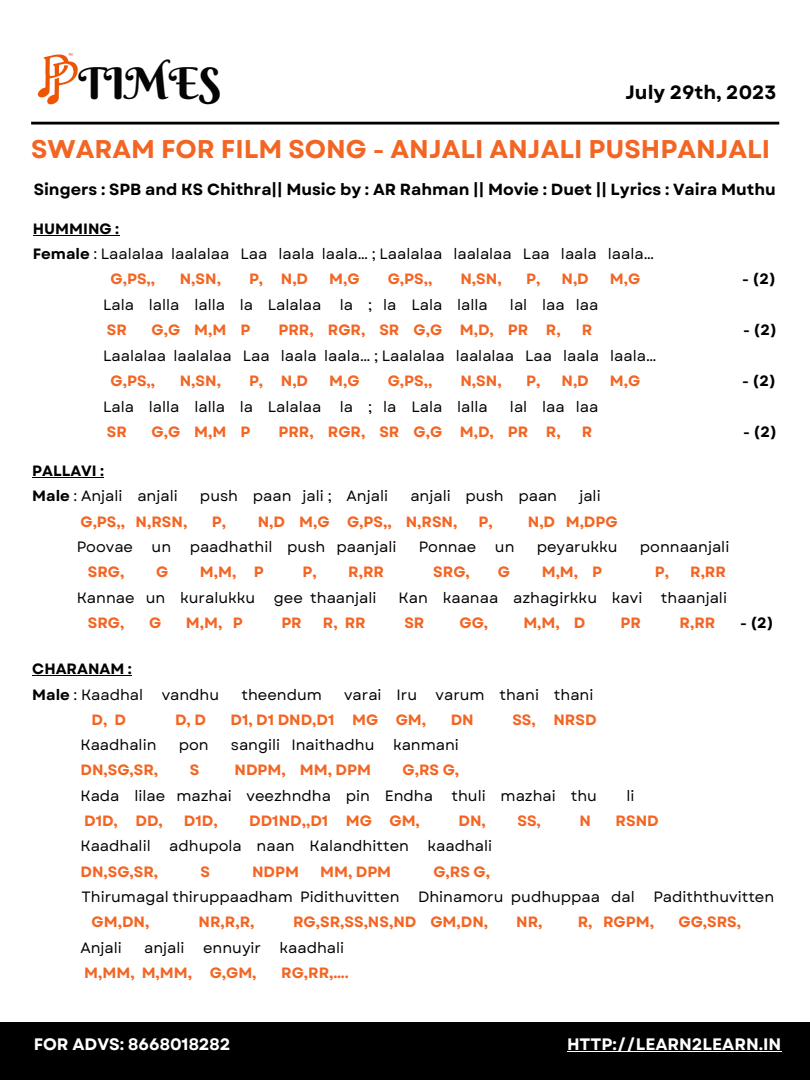
<style>
.page{position:relative;width:810px;height:1080px;background:#fff}
.page>*{position:absolute;margin:0;border:0;box-sizing:border-box;transform-origin:0 0}
.t1{font:43.75px "Berkshire Swash";color:#050505}
.t2{font:700 25.62px "Garet";color:#f36523}
.t3{font:700 19.25px "Garet";color:#000}
.t4{font:700 16.62px "Garet";color:#fff}
.t5{font:700 16.12px "Garet";color:#000}
.t6{font:15px "Garet";color:#000}
.t7{font:700 15px "Garet";color:#f36523}
.t8{font:700 15px "Garet";color:#000}
.s1{font-weight:700}
</style>
<div class="page">
<div style="left:0;top:1022px;width:810px;height:58px;background:#000"></div>
<hr style="left:31px;top:122px;width:748px;height:3px;background:#000">
<hr style="left:567px;top:1051px;width:214px;height:1px;background:#fff">
<img style="left:37px;top:53px;width:41px;height:52px">
<hr style="left:33px;top:235px;width:86px;height:1px;background:#000">
<hr style="left:32px;top:477px;width:72px;height:1px;background:#000">
<hr style="left:32px;top:675px;width:100px;height:1px;background:#000">
<p class="t1" style="left:78px;top:56px;width:144px">TIMES</p>
<p class="t3" style="left:625px;top:78px;width:153px">July 29th, 2023</p>
<p class="t2" style="left:31px;top:131px;width:741px">SWARAM FOR FILM SONG - ANJALI ANJALI PUSHPANJALI</p>
<p class="t5" style="left:34px;top:178px;width:744px">Singers : SPB and KS Chithra|| Music by : AR Rahman || Movie : Duet || Lyrics : Vaira Muthu</p>
<p class="t8" style="left:33px;top:218px;width:88px">HUMMING :</p>
<p class="t6" style="left:33px;top:243px;width:623px"><span class="s1">Female</span> : Laalalaa laalalaa Laa laala laala… ; Laalalaa laalalaa Laa laala laala…</p>
<p class="t7" style="left:111px;top:268px;width:46px">G,PS,,</p>
<p class="t7" style="left:180px;top:268px;width:43px">N,SN,</p>
<p class="t7" style="left:249px;top:268px;width:61px">P, N,D</p>
<p class="t7" style="left:329px;top:268px;width:32px">M,G</p>
<p class="t7" style="left:388px;top:268px;width:46px">G,PS,,</p>
<p class="t7" style="left:460px;top:268px;width:43px">N,SN,</p>
<p class="t7" style="left:526px;top:268px;width:16px">P,</p>
<p class="t7" style="left:562px;top:268px;width:29px">N,D</p>
<p class="t7" style="left:610px;top:268px;width:32px">M,G</p>
<p class="t8" style="left:742px;top:268px;width:35px">- (2)</p>
<p class="t6" style="left:103px;top:294px;width:386px">Lala lalla lalla la Lalalaa la ; la Lala lalla</p>
<p class="t6" style="left:510px;top:294px;width:90px">lal laa laa</p>
<p class="t7" style="left:107px;top:319px;width:22px">SR</p>
<p class="t7" style="left:152px;top:319px;width:100px">G,G M,M P</p>
<p class="t7" style="left:279px;top:319px;width:284px">PRR, RGR, SR G,G M,D, PR R,</p>
<p class="t7" style="left:582px;top:319px;width:12px">R</p>
<p class="t8" style="left:743px;top:319px;width:35px">- (2)</p>
<p class="t6" style="left:103px;top:345px;width:555px">Laalalaa laalalaa Laa laala laala… ; Laalalaa laalalaa Laa laala laala…</p>
<p class="t7" style="left:111px;top:370px;width:46px">G,PS,,</p>
<p class="t7" style="left:180px;top:370px;width:43px">N,SN,</p>
<p class="t7" style="left:249px;top:370px;width:61px">P, N,D</p>
<p class="t7" style="left:329px;top:370px;width:32px">M,G</p>
<p class="t7" style="left:388px;top:370px;width:46px">G,PS,,</p>
<p class="t7" style="left:460px;top:370px;width:43px">N,SN,</p>
<p class="t7" style="left:526px;top:370px;width:16px">P,</p>
<p class="t7" style="left:562px;top:370px;width:29px">N,D</p>
<p class="t7" style="left:610px;top:370px;width:32px">M,G</p>
<p class="t8" style="left:742px;top:370px;width:35px">- (2)</p>
<p class="t6" style="left:103px;top:396px;width:386px">Lala lalla lalla la Lalalaa la ; la Lala lalla</p>
<p class="t6" style="left:510px;top:396px;width:90px">lal laa laa</p>
<p class="t7" style="left:107px;top:421px;width:22px">SR</p>
<p class="t7" style="left:152px;top:421px;width:100px">G,G M,M P</p>
<p class="t7" style="left:279px;top:421px;width:284px">PRR, RGR, SR G,G M,D, PR R,</p>
<p class="t7" style="left:582px;top:421px;width:12px">R</p>
<p class="t8" style="left:743px;top:421px;width:35px">- (2)</p>
<p class="t8" style="left:32px;top:460px;width:73px">PALLAVI :</p>
<p class="t6" style="left:32px;top:485px;width:147px"><span class="s1">Male</span> : Anjali anjali</p>
<p class="t6" style="left:200px;top:485px;width:190px">push paan jali ; Anjali</p>
<p class="t6" style="left:410px;top:485px;width:148px">anjali push paan</p>
<p class="t6" style="left:579px;top:485px;width:23px">jali</p>
<p class="t7" style="left:80px;top:511px;width:108px">G,PS,, N,RSN,</p>
<p class="t7" style="left:212px;top:511px;width:16px">P,</p>
<p class="t7" style="left:258px;top:511px;width:201px">N,D M,G G,PS,, N,RSN,</p>
<p class="t7" style="left:478px;top:511px;width:16px">P,</p>
<p class="t7" style="left:528px;top:511px;width:91px">N,D M,DPG</p>
<p class="t6" style="left:77px;top:536px;width:321px">Poovae un paadhathil push paanjali</p>
<p class="t6" style="left:419px;top:536px;width:97px">Ponnae un</p>
<p class="t6" style="left:537px;top:536px;width:83px">peyarukku</p>
<p class="t6" style="left:640px;top:536px;width:91px">ponnaanjali</p>
<p class="t7" style="left:88px;top:561px;width:38px">SRG,</p>
<p class="t7" style="left:156px;top:561px;width:14px">G</p>
<p class="t7" style="left:200px;top:561px;width:65px">M,M, P</p>
<p class="t7" style="left:302px;top:561px;width:16px">P,</p>
<p class="t7" style="left:348px;top:561px;width:37px">R,RR</p>
<p class="t7" style="left:433px;top:561px;width:38px">SRG,</p>
<p class="t7" style="left:498px;top:561px;width:14px">G</p>
<p class="t7" style="left:542px;top:561px;width:62px">M,M, P</p>
<p class="t7" style="left:655px;top:561px;width:16px">P,</p>
<p class="t7" style="left:690px;top:561px;width:37px">R,RR</p>
<p class="t6" style="left:77px;top:587px;width:301px">Kannae un kuralukku gee thaanjali</p>
<p class="t6" style="left:399px;top:587px;width:330px">Kan kaanaa azhagirkku kavi thaanjali</p>
<p class="t7" style="left:88px;top:612px;width:38px">SRG,</p>
<p class="t7" style="left:149px;top:612px;width:14px">G</p>
<p class="t7" style="left:186px;top:612px;width:58px">M,M, P</p>
<p class="t7" style="left:281px;top:612px;width:22px">PR</p>
<p class="t7" style="left:323px;top:612px;width:44px">R, RR</p>
<p class="t7" style="left:404px;top:612px;width:22px">SR</p>
<p class="t7" style="left:460px;top:612px;width:30px">GG,</p>
<p class="t7" style="left:523px;top:612px;width:64px">M,M, D</p>
<p class="t7" style="left:621px;top:612px;width:22px">PR</p>
<p class="t7" style="left:680px;top:612px;width:37px">R,RR</p>
<p class="t8" style="left:740px;top:612px;width:35px">- (2)</p>
<p class="t8" style="left:32px;top:658px;width:101px">CHARANAM :</p>
<p class="t6" style="left:32px;top:683px;width:188px"><span class="s1">Male</span> : Kaadhal vandhu</p>
<p class="t6" style="left:241px;top:683px;width:82px">theendum</p>
<p class="t6" style="left:344px;top:683px;width:251px">varai Iru varum thani thani</p>
<p class="t7" style="left:92px;top:709px;width:36px">D, D</p>
<p class="t7" style="left:175px;top:709px;width:32px">D, D</p>
<p class="t7" style="left:231px;top:709px;width:197px">D1, D1 DND,D1 MG GM,</p>
<p class="t7" style="left:451px;top:709px;width:25px">DN</p>
<p class="t7" style="left:512px;top:709px;width:86px">SS, NRSD</p>
<p class="t6" style="left:80px;top:734px;width:78px">Kaadhalin</p>
<p class="t6" style="left:179px;top:734px;width:31px">pon</p>
<p class="t6" style="left:231px;top:734px;width:230px">sangili Inaithadhu kanmani</p>
<p class="t7" style="left:80px;top:759px;width:79px">DN,SG,SR,</p>
<p class="t7" style="left:190px;top:759px;width:11px">S</p>
<p class="t7" style="left:235px;top:759px;width:138px">NDPM, MM, DPM</p>
<p class="t7" style="left:403px;top:759px;width:58px">G,RS G,</p>
<p class="t6" style="left:80px;top:785px;width:518px">Kada lilae mazhai veezhndha pin Endha thuli mazhai thu</p>
<p class="t6" style="left:627px;top:785px;width:10px">li</p>
<p class="t7" style="left:84px;top:810px;width:80px">D1D, DD,</p>
<p class="t7" style="left:184px;top:810px;width:35px">D1D,</p>
<p class="t7" style="left:249px;top:810px;width:172px">DD1ND,,D1 MG GM,</p>
<p class="t7" style="left:459px;top:810px;width:29px">DN,</p>
<p class="t7" style="left:517px;top:810px;width:25px">SS,</p>
<p class="t7" style="left:580px;top:810px;width:13px">N</p>
<p class="t7" style="left:616px;top:810px;width:45px">RSND</p>
<p class="t6" style="left:80px;top:835px;width:413px">Kaadhalil adhupola naan Kalandhitten kaadhali</p>
<p class="t7" style="left:80px;top:861px;width:79px">DN,SG,SR,</p>
<p class="t7" style="left:200px;top:861px;width:11px">S</p>
<p class="t7" style="left:252px;top:861px;width:48px">NDPM</p>
<p class="t7" style="left:320px;top:861px;width:73px">MM, DPM</p>
<p class="t7" style="left:433px;top:861px;width:58px">G,RS G,</p>
<p class="t6" style="left:81px;top:886px;width:694px">Thirumagal thiruppaadham Pidithuvitten Dhinamoru pudhuppaa dal Padiththuvitten</p>
<p class="t7" style="left:92px;top:911px;width:59px">GM,DN,</p>
<p class="t7" style="left:199px;top:911px;width:57px">NR,R,R,</p>
<p class="t7" style="left:293px;top:911px;width:197px">RG,SR,SS,NS,ND GM,DN,</p>
<p class="t7" style="left:516px;top:911px;width:28px">NR,</p>
<p class="t7" style="left:578px;top:911px;width:78px">R, RGPM,</p>
<p class="t7" style="left:679px;top:911px;width:64px">GG,SRS,</p>
<p class="t6" style="left:80px;top:937px;width:43px">Anjali</p>
<p class="t6" style="left:144px;top:937px;width:202px">anjali ennuyir kaadhali</p>
<p class="t7" style="left:84px;top:962px;width:174px">M,MM, M,MM, G,GM,</p>
<p class="t7" style="left:281px;top:962px;width:69px">RG,RR,….</p>
<p class="t4" style="left:34px;top:1032px;width:198px">FOR ADVS: 8668018282</p>
<p class="t4" style="left:567px;top:1032px;width:216px">HTTP://LEARN2LEARN.IN</p>
</div>
